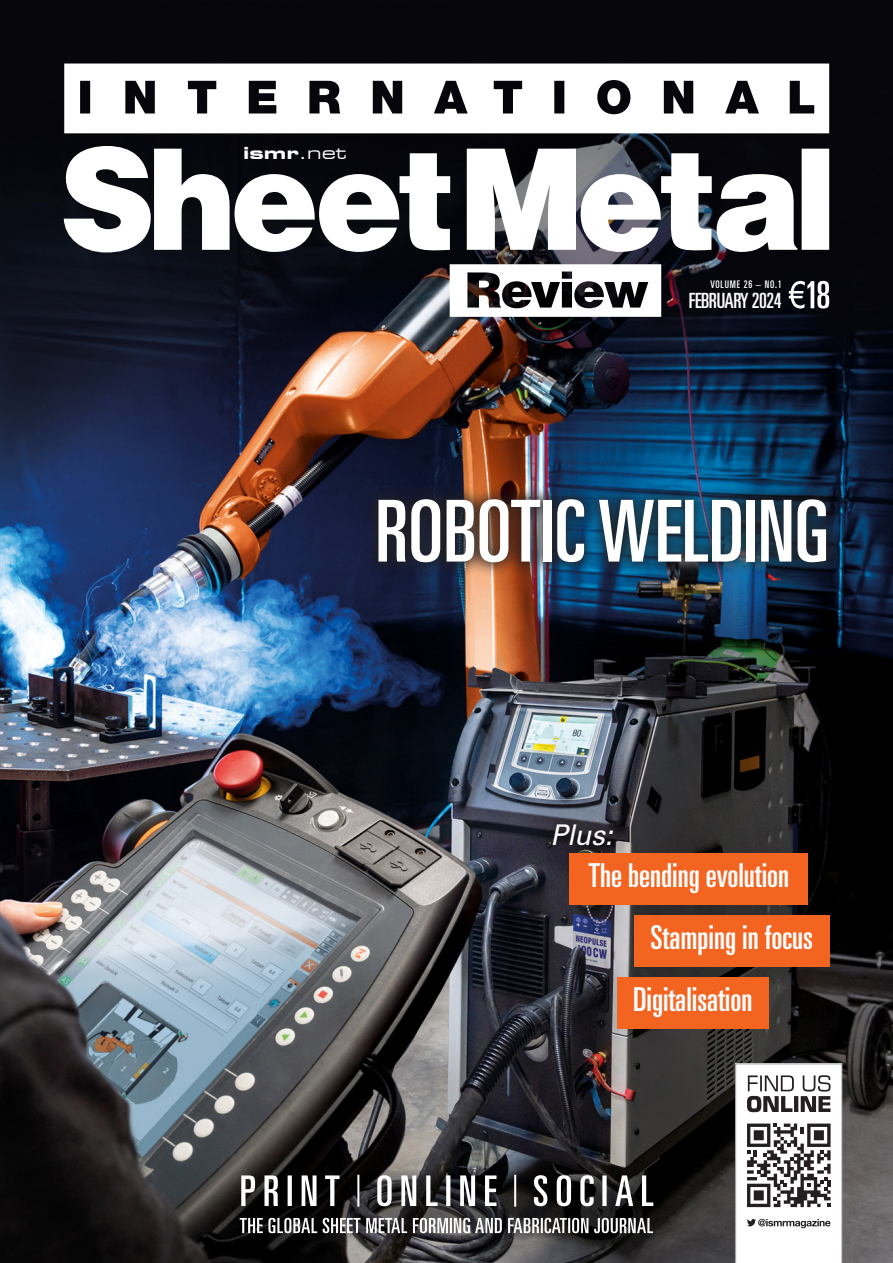
<style>
.page{position:relative;width:893px;height:1263px;background:#fff}
.page>*{position:absolute;margin:0;border:0;box-sizing:border-box;transform-origin:0 0}
.Headline_with_shadow{font:85.5px "Univers LT Pro Ult Cond";color:#fff}
.Sub_deck{font:33px "Univers LT Pro Ult Cond";color:#fff}
.Plus{font:italic 28.5px "Univers LT Pro 55";color:#fff}
.t1{font:21px "Univers LT Pro Ult Cond";letter-spacing:-.02em;color:#fff}
.t2{font:700 expanded 16.5px "Square 721 BT";color:#fff;scale:1.12 1}
.t3{font:10.5px "Univers LT Pro Ult Cond";letter-spacing:.08em;color:#fff}
.s1{font-weight:400}
</style>
<div class="page">
<img style="left:0;top:0;width:893px;height:1263px">
<svg style="left:224px;top:1169px;width:446px;height:73px;background:#302e2f"></svg>
<svg style="left:735px;top:1064px;width:107px;height:199px"></svg>
<svg style="left:240px;top:1175px;width:413px;height:58px"></svg>
<div style="left:570px;top:853px;width:238px;height:51px;background:#f36421"></div>
<div style="left:634px;top:915px;width:195px;height:51px;background:#f36421"></div>
<div style="left:617px;top:978px;width:152px;height:51px;background:#f36421"></div>
<div style="left:545px;top:816px;width:76px;height:37px;background:#231f20;opacity:.75"></div>
<div style="left:363px;top:484px;width:479px;height:95px;background:#231f20;opacity:.75"></div>
<svg style="left:64px;top:64px;width:765px;height:253px"></svg>
<svg style="left:789px;top:281px;width:40px;height:27px"></svg>
<p class="t2" style="left:243px;top:143px;width:94px">ismr<span class="s1">.net</span></p>
<p class="t3" style="left:710px;top:277px;width:73px">VOLUME 26 – NO.1</p>
<p class="t1" style="left:689px;top:286px;width:94px">FEBRUARY 2024</p>
<p class="Headline_with_shadow" style="left:375px;top:472px;width:456px">ROBOTIC WELDING</p>
<p class="Plus" style="left:551px;top:815px;width:63px">Plus:</p>
<p class="Sub_deck" style="left:589px;top:852px;width:202px">The bending evolution</p>
<p class="Sub_deck" style="left:650px;top:914px;width:164px">Stamping in focus</p>
<p class="Sub_deck" style="left:633px;top:976px;width:121px">Digitalisation</p>
</div>
